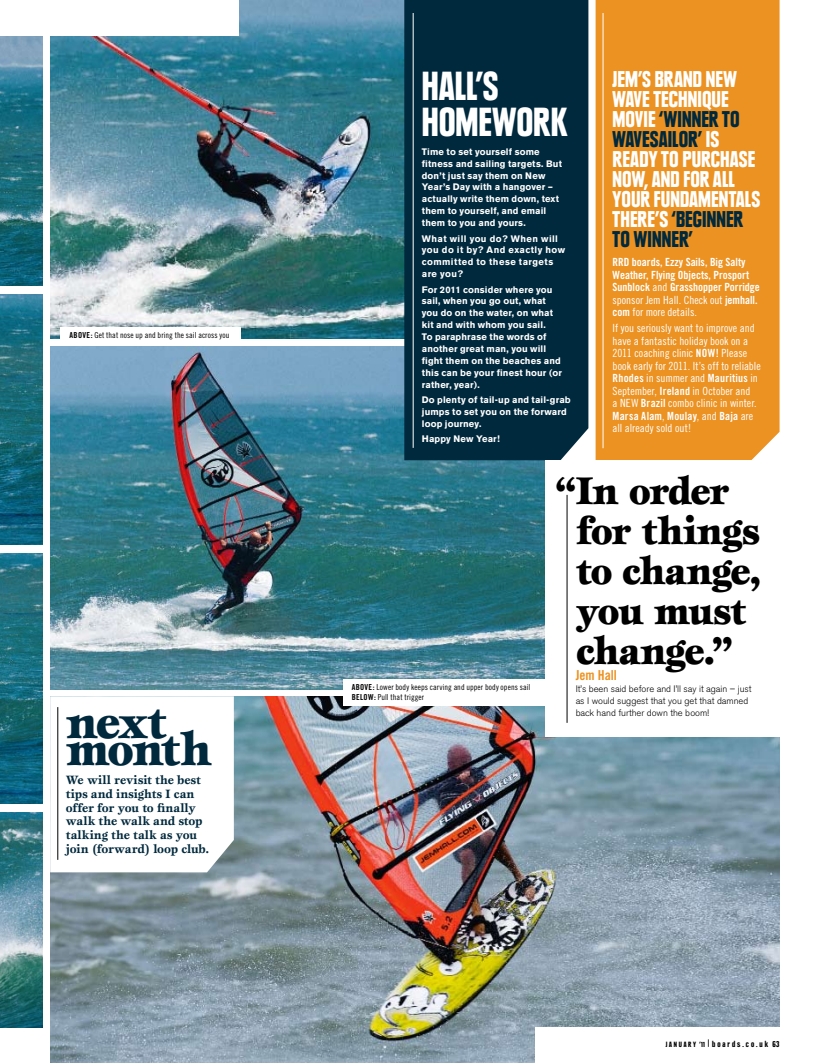
<style>
.page{position:relative;width:815px;height:1063px;background:#fff}
.page>*{position:absolute;margin:0;border:0;box-sizing:border-box;transform-origin:0 0}
.t1{font:900 48.38px "Esprit";letter-spacing:-.06em;color:#00293d}
.t2{font:900 40px/40px "Esprit";letter-spacing:-.045em;color:#000}
.t3{font:900 condensed 40px/35.9px "Plak";letter-spacing:.005em;color:#fff}
.t4{font:900 condensed 22.5px/20px "Plak";letter-spacing:.005em;color:#fff}
.t5{font:13.75px "Trade Gothic Bold Cond Twenty";color:#ec9222}
.t6{font:700 12.5px/13.8px "Esprit";letter-spacing:-.01em;color:#00293d}
.t7{font:11.25px/12.5px "Trade Gothic Cond Eighteen";color:#fff}
.t8{font:11.25px/12.5px "Trade Gothic Bold Cond Twenty";color:#fff}
.t9{font:11.25px "Trade Gothic Bold Cond Twenty";letter-spacing:.025em;color:#fff}
.t10{font:11.25px "Trade Gothic Bold Cond Twenty";letter-spacing:.02em;color:#fff}
.t11{font:700 9.38px/11.9px "Akzidenz Grotesk BE";letter-spacing:.015em;color:#fff}
.t12{font:300 9.38px/11.9px "Akzidenz Grotesk BE";letter-spacing:-.005em;color:#000}
.t13{font:700 9.38px/11.9px "Akzidenz Grotesk BE";letter-spacing:.045em;color:#fff}
.t14{font:900 condensed 8.75px "Plak";letter-spacing:.22em;color:#000}
.t15{font:8.25px/10px "Trade Gothic Cond Eighteen";letter-spacing:.01em;color:#000}
.s1{font-family:"Trade Gothic Bold Cond Twenty"}
.s2{color:#00293d}
.s3{font-family:"Trade Gothic Cond Eighteen"}
.s4{font-size:7.5px}
</style>
<div class="page">
<img style="left:50px;top:697px;width:729px;height:366px">
<div style="left:535px;top:1028px;width:254px;height:35px;background:#fff"></div>
<img style="left:0;top:36px;width:43px;height:250px">
<img style="left:0;top:554px;width:43px;height:250px">
<img style="left:0;top:294px;width:43px;height:251px">
<img style="left:0;top:813px;width:43px;height:215px">
<img style="left:50px;top:346px;width:495px;height:344px">
<img style="left:50px;top:0;width:354px;height:339px">
<div style="left:404px;top:0;width:184px;height:460px;background:#00293d"></div>
<div style="left:596px;top:0;width:184px;height:460px;background:#ec9222"></div>
<hr style="left:413px;top:13px;width:1px;height:435px;background:#fff">
<hr style="left:603px;top:13px;width:1px;height:435px;background:#fff">
<div style="left:546px;top:460px;width:247px;height:277px;background:#fff"></div>
<hr style="left:567px;top:495px;width:1px;height:228px;background:#000">
<svg style="left:50px;top:696px;width:184px;height:176px"></svg>
<hr style="left:58px;top:707px;width:1px;height:153px;background:#000">
<div style="left:60px;top:328px;width:181px;height:14px;background:#fff"></div>
<div style="left:343px;top:680px;width:204px;height:26px;background:#fff"></div>
<div style="left:0;top:0;width:238px;height:35px;background:#fff"></div>
<p class="t15" style="left:70px;top:330px;width:161px"><span class="s1">ABOVE:</span> Get that nose up and bring the sail across you</p>
<h1 class="t1" style="left:66px;top:692px;width:103px">next</h1>
<h1 class="t1" style="left:66px;top:718px;width:148px">month</h1>
<h3 class="t6" style="left:66px;top:773px;width:145px">We will revisit the best tips and insights I can offer for you to finally walk the walk and stop talking the talk as you join (forward) loop club.</h3>
<h2 class="t3" style="left:422px;top:68px;width:147px">HALL’S<br>HOMEWORK</h2>
<p class="t11" style="left:422px;top:146px;width:142px">Time to set yourself some fitness and sailing targets. But don’t just say them on New<br>Year’s Day with a hangover – actually write them down, text them to yourself, and email them to you and yours.</p>
<p class="t13" style="left:422px;top:232px;width:145px">What will you do? When will you do it by? And exactly how committed to these targets are you?</p>
<p class="t11" style="left:422px;top:283px;width:142px">For 2011 consider where you sail, when you go out, what you do on the water, on what kit and with whom you sail.<br>To paraphrase the words of another great man, you will fight them on the beaches and this can be your finest hour (or rather, year).</p>
<p class="t11" style="left:422px;top:394px;width:150px">Do plenty of tail-up and tail-grab jumps to set you on the forward loop journey.</p>
<p class="t11" style="left:422px;top:433px;width:80px">Happy New Year!</p>
<h3 class="t4" style="left:613px;top:69px;width:143px">JEM’S BRAND NEW<br>WAVE TECHNIQUE<br>MOVIE <span class="s2">‘WINNER TO<br>WAVESAILOR’</span> IS<br>READY TO PURCHASE<br>NOW, AND FOR ALL<br>YOUR FUNDAMENTALS<br>THERE’S <span class="s2">‘BEGINNER<br>TO WINNER’</span></h3>
<p class="t8" style="left:613px;top:256px;width:149px">RRD boards, Ezzy Sails, Big Salty<br>Weather, Flying Objects, Prosport<br>Sunblock <span class="s3">and</span> Grasshopper Porridge</p>
<p class="t7" style="left:613px;top:293px;width:146px">sponsor Jem Hall. Check out <span class="s1">jemhall. com</span> for more details.</p>
<p class="t7" style="left:613px;top:322px;width:150px">If you seriously want to improve and have a fantastic holiday book on a 2011 coaching clinic <span class="s1">NOW!</span> Please book early for 2011. It’s off to reliable</p>
<p class="t9" style="left:613px;top:372px;width:147px">Rhodes <span class="s3">in summer and</span> Mauritius <span class="s3">in</span></p>
<p class="t7" style="left:613px;top:385px;width:146px">September, <span class="s1">Ireland</span> in October and a NEW <span class="s1">Brazil</span> combo clinic in winter.</p>
<p class="t10" style="left:613px;top:409px;width:142px">Marsa Alam<span class="s3">,</span> Moulay<span class="s3">, and</span> Baja <span class="s3">are</span></p>
<p class="t7" style="left:613px;top:422px;width:81px">all already sold out!</p>
<p class="t15" style="left:352px;top:682px;width:180px"><span class="s1">ABOVE:</span> Lower body keeps carving and upper body opens sail<br><span class="s1">BELOW:</span> Pull that trigger</p>
<h2 class="t2" style="left:576px;top:470px;width:188px;text-indent:-21px">“In order for things to change, you must change.”</h2>
<h3 class="t5" style="left:576px;top:667px;width:43px">Jem Hall</h3>
<p class="t12" style="left:576px;top:683px;width:177px">It’s been said before and I’ll say it again – just as I would suggest that you get that damned back hand further down the boom!</p>
<p class="t14" style="left:666px;top:1038px;width:115px"><span class="s4">JANUARY ’11 |</span> BOARDS.CO.UK 63</p>
</div>
